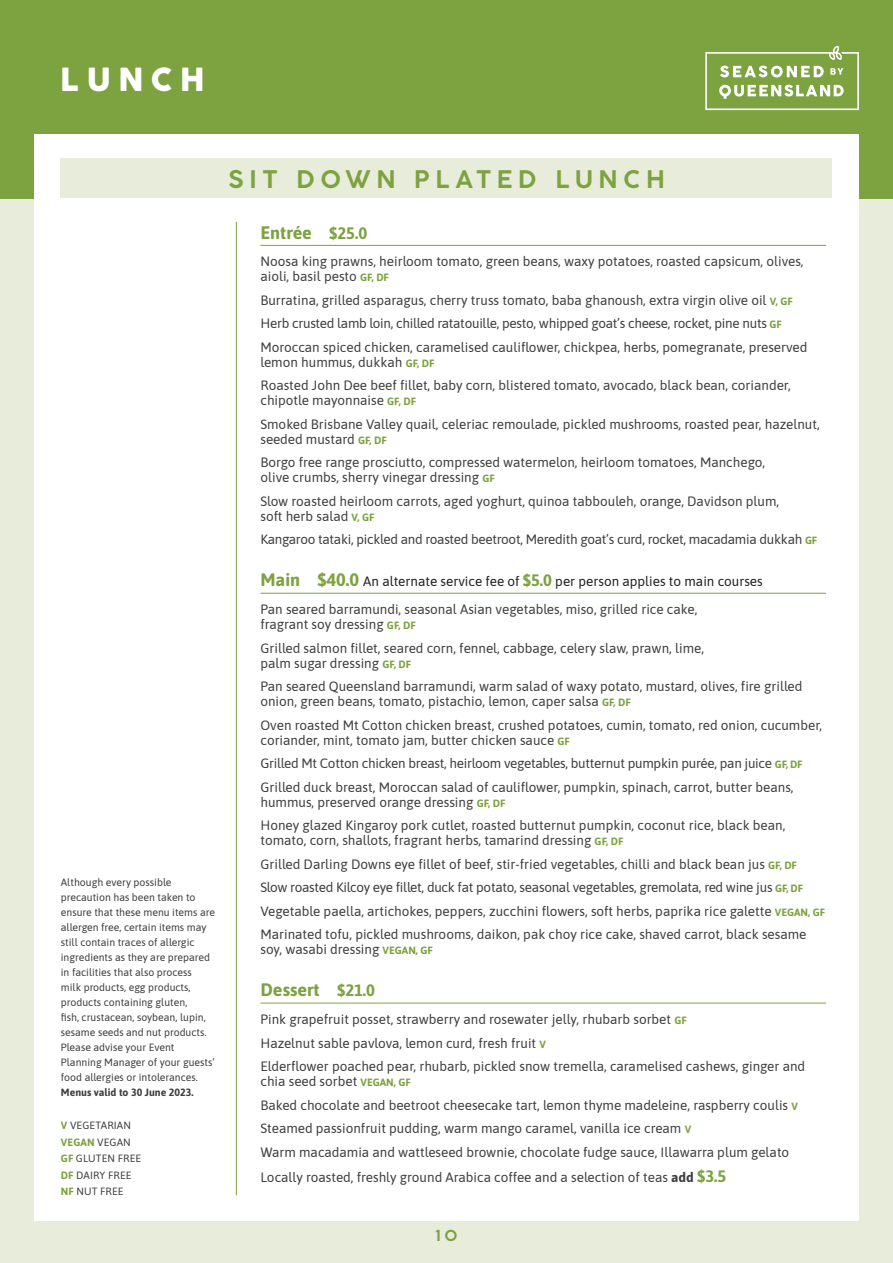
<style>
.page{position:relative;width:893px;height:1263px;background:#e8ecda}
.page>*{position:absolute;margin:0;border:0;box-sizing:border-box;transform-origin:0 0}
.t1{font:31.5px "Cocogoose Pro";letter-spacing:.23em;color:#fff}
.t2{font:300 24px "Cocogoose Pro";letter-spacing:.23em;color:#7da240}
.t3{font:700 18px "Asap";color:#7da240}
.t4{font:300 15px "Cocogoose Pro";color:#7da240}
.t5{font:13.5px/23.5px "Asap";color:#3e3e3f}
.t6{font:13.5px/23.5px "Asap";letter-spacing:-.02em;color:#3e3e3f}
.t7{font:10.5px/15px "Asap";color:#3e3e3f}
.t8{font:700 10.5px "Asap";color:#3e3e3f}
.s1{font-weight:700;color:#7da240}
.s2{font-size:16.5px}
.s3{font-weight:700;font-size:10.5px;color:#7da240}
.s4{font-weight:700;font-size:18px;color:#7da240}
.s5{color:#231f20}
.s6{font-weight:700;font-size:16.5px;color:#7da240}
.s7{font-weight:700}
</style>
<div class="page">
<div style="left:0;top:0;width:893px;height:198px;background:#7da240"></div>
<div style="left:34px;top:134px;width:825px;height:1086px;background:#fff"></div>
<hr style="left:260px;top:245px;width:566px;height:1px;background:#7da240">
<hr style="left:260px;top:593px;width:566px;height:1px;background:#7da240">
<hr style="left:260px;top:1003px;width:566px;height:1px;background:#7da240">
<hr style="left:236px;top:222px;width:1px;height:973px;background:#7da240">
<div style="left:61px;top:159px;width:771px;height:39px;background:#e8ecda"></div>
<svg style="left:705px;top:46px;width:154px;height:64px"></svg>
<h1 class="t1" style="left:61px;top:65px;width:146px">LUNCH</h1>
<h2 class="t2" style="left:228px;top:168px;width:438px">SIT DOWN PLATED LUNCH</h2>
<p class="t7" style="left:61px;top:874px;width:156px">Although every possible precaution has been taken to ensure that these menu items are allergen free, certain items may still contain traces of allergic ingredients as they are prepared in facilities that also process<br>milk products, egg products, products containing gluten,<br>fish, crustacean, soybean, lupin, sesame seeds and nut products.<br>Please advise your Event<br>Planning Manager of your guests’ food allergies or intolerances.</p>
<p class="t8" style="left:61px;top:1085px;width:134px">Menus valid to 30 June 2023.</p>
<p class="t7" style="left:61px;top:1117px;width:82px;line-height:16.5px"><span class="s1">V</span> VEGETARIAN<br><span class="s1">VEGAN</span> VEGAN<br><span class="s1">GF</span> GLUTEN FREE<br><span class="s1">DF</span> DAIRY FREE<br><span class="s1">NF</span> NUT FREE</p>
<h3 class="t3" style="left:260px;top:220px;width:108px">Entrée <span class="s2">$25.0</span></h3>
<p class="t5" style="left:260px;top:253px;width:545px;line-height:15px">Noosa king prawns, heirloom tomato, green beans, waxy potatoes, roasted capsicum, olives, aioli, basil pesto <span class="s3">GF, DF</span></p>
<p class="t5" style="left:260px;top:288px;width:548px">Burratina, grilled asparagus, cherry truss tomato, baba ghanoush, extra virgin olive oil <span class="s3">V, GF<br></span>Herb crusted lamb loin, chilled ratatouille, pesto, whipped goat’s cheese, rocket, pine nuts <span class="s3">GF<br></span>Moroccan spiced chicken, caramelised cauliflower, chickpea, herbs, pomegranate, preserved</p>
<p class="t5" style="left:260px;top:350px;width:532px">lemon hummus, dukkah <span class="s3">GF, DF<br></span>Roasted John Dee beef fillet, baby corn, blistered tomato, avocado, black bean, coriander,</p>
<p class="t5" style="left:260px;top:388px;width:561px">chipotle mayonnaise <span class="s3">GF, DF<br></span>Smoked Brisbane Valley quail, celeriac remoulade, pickled mushrooms, roasted pear, hazelnut,</p>
<p class="t5" style="left:260px;top:427px;width:506px">seeded mustard <span class="s3">GF, DF<br></span>Borgo free range prosciutto, compressed watermelon, heirloom tomatoes, Manchego,</p>
<p class="t5" style="left:260px;top:465px;width:520px">olive crumbs, sherry vinegar dressing <span class="s3">GF<br></span>Slow roasted heirloom carrots, aged yoghurt, quinoa tabbouleh, orange, Davidson plum,</p>
<p class="t6" style="left:260px;top:504px;width:558px">soft herb salad <span class="s3">V, GF<br></span>Kangaroo tataki, pickled and roasted beetroot, Meredith goat’s curd, rocket, macadamia dukkah <span class="s3">GF</span></p>
<p class="t5" style="left:260px;top:567px;width:504px;line-height:27.8px"><span class="s4">Main $40.0</span> <span class="s5">An alternate service fee of</span> <span class="s6">$5.0</span> <span class="s5">per person applies to main courses<br></span>Pan seared barramundi, seasonal Asian vegetables, miso, grilled rice cake,</p>
<p class="t5" style="left:260px;top:612px;width:445px">fragrant soy dressing <span class="s3">GF, DF<br></span>Grilled salmon fillet, seared corn, fennel, cabbage, celery slaw, prawn, lime,</p>
<p class="t5" style="left:260px;top:650px;width:543px">palm sugar dressing <span class="s3">GF, DF<br></span>Pan seared Queensland barramundi, warm salad of waxy potato, mustard, olives, fire grilled</p>
<p class="t5" style="left:260px;top:689px;width:563px">onion, green beans, tomato, pistachio, lemon, caper salsa <span class="s3">GF, DF<br></span>Oven roasted Mt Cotton chicken breast, crushed potatoes, cumin, tomato, red onion, cucumber,</p>
<p class="t5" style="left:260px;top:727px;width:544px">coriander, mint, tomato jam, butter chicken sauce <span class="s3">GF<br></span>Grilled Mt Cotton chicken breast, heirloom vegetables, butternut pumpkin purée, pan juice <span class="s3">GF, DF<br></span>Grilled duck breast, Moroccan salad of cauliflower, pumpkin, spinach, carrot, butter beans,</p>
<p class="t5" style="left:260px;top:789px;width:526px">hummus, preserved orange dressing <span class="s3">GF, DF<br></span>Honey glazed Kingaroy pork cutlet, roasted butternut pumpkin, coconut rice, black bean,</p>
<p class="t5" style="left:260px;top:828px;width:566px">tomato, corn, shallots, fragrant herbs, tamarind dressing <span class="s3">GF, DF<br></span>Grilled Darling Downs eye fillet of beef, stir-fried vegetables, chilli and black bean jus <span class="s3">GF, DF </span>Slow roasted Kilcoy eye fillet, duck fat potato, seasonal vegetables, gremolata, red wine jus <span class="s3">GF, DF </span>Vegetable paella, artichokes, peppers, zucchini flowers, soft herbs, paprika rice galette <span class="s3">VEGAN, GF </span>Marinated tofu, pickled mushrooms, daikon, pak choy rice cake, shaved carrot, black sesame</p>
<p class="t5" style="left:260px;top:937px;width:174px">soy, wasabi dressing <span class="s3">VEGAN, GF</span></p>
<h3 class="t3" style="left:260px;top:977px;width:116px">Dessert <span class="s2">$21.0</span></h3>
<p class="t5" style="left:260px;top:1007px;width:546px">Pink grapefruit posset, strawberry and rosewater jelly, rhubarb sorbet <span class="s3">GF<br></span>Hazelnut sable pavlova, lemon curd, fresh fruit <span class="s3">V<br></span>Elderflower poached pear, rhubarb, pickled snow tremella, caramelised cashews, ginger and</p>
<p class="t5" style="left:260px;top:1069px;width:539px">chia seed sorbet <span class="s3">VEGAN, GF<br></span>Baked chocolate and beetroot cheesecake tart, lemon thyme madeleine, raspberry coulis <span class="s3">V </span>Steamed passionfruit pudding, warm mango caramel, vanilla ice cream <span class="s3">V<br></span>Warm macadamia and wattleseed brownie, chocolate fudge sauce, Illawarra plum gelato</p>
<p class="t5" style="left:260px;top:1164px;width:467px">Locally roasted, freshly ground Arabica coffee and a selection of teas <span class="s7">add</span> <span class="s6">$3.5</span></p>
<p class="t4" style="left:436px;top:1229px;width:23px">10</p>
</div>
